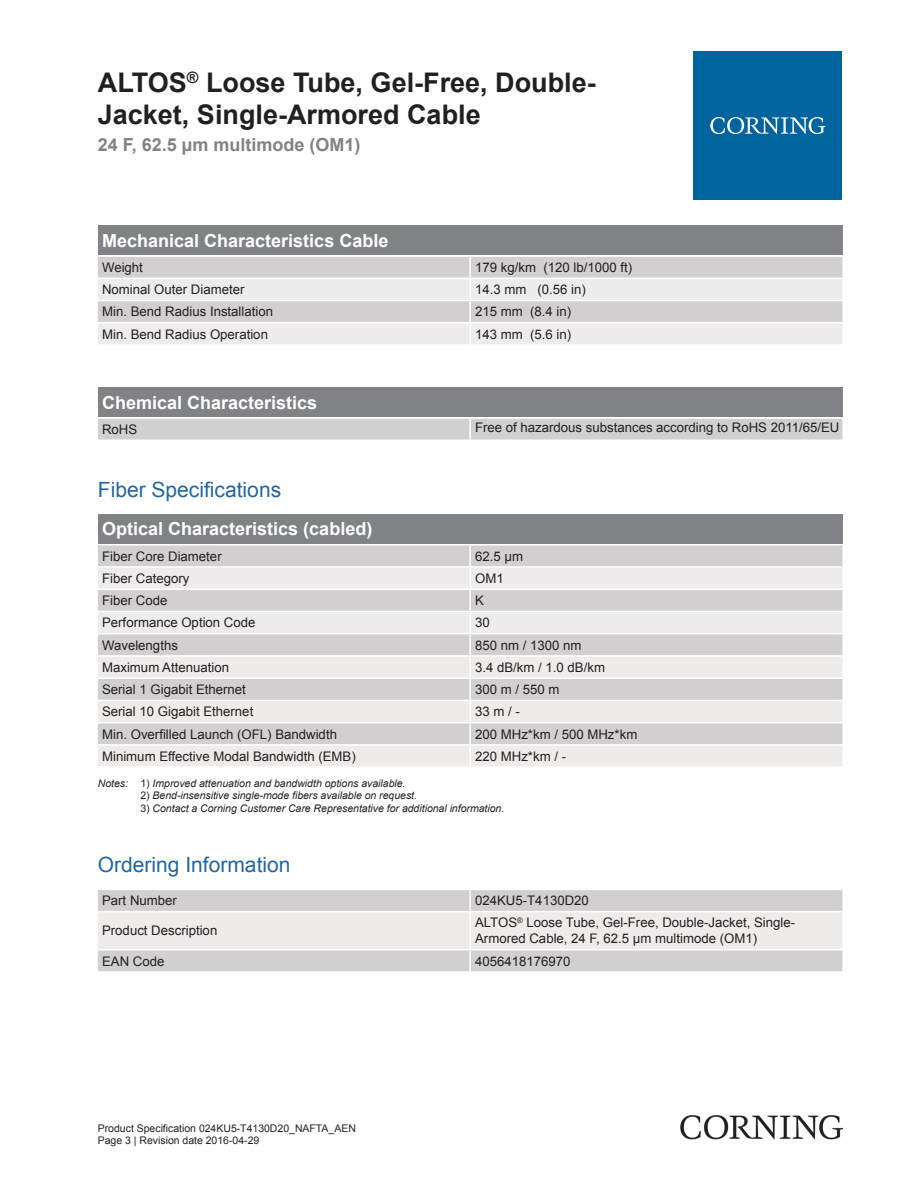
<style>
.page{position:relative;width:919px;height:1187px;background:#fff}
.page>*{position:absolute;margin:0;border:0;box-sizing:border-box;transform-origin:0 0}
.t1{font:700 27px/32.4px "Arial";color:#231f20}
.t2{font:21px "Arial";color:#2166a2}
.t3{font:700 18px "Arial";color:#fff}
.t4{font:700 18px "Arial";color:#808285}
.t5{font:13.2px/15.9px "Arial";color:#231f20}
.t6{font:italic 10.5px "Arial";color:#231f20}
.t7{font:10.5px/12.6px "Arial";color:#231f20}
.s1{font-style:normal}
</style>
<div class="page">
<div style="left:98px;top:225px;width:744px;height:30px;background:#808285"></div>
<div style="left:98px;top:257px;width:744px;height:20px;background:#d1cfcf"></div>
<svg style="left:98px;top:279px;width:744px;height:65px;background:#e4e2e2"></svg>
<hr style="left:469px;top:257px;width:2px;height:20px;background:#fff">
<hr style="left:469px;top:279px;width:2px;height:21px;background:#fff">
<hr style="left:469px;top:301px;width:2px;height:21px;background:#fff">
<hr style="left:469px;top:323px;width:2px;height:21px;background:#fff">
<hr style="left:98px;top:300px;width:372px;height:1px;background:#fff">
<hr style="left:470px;top:300px;width:372px;height:1px;background:#fff">
<hr style="left:98px;top:322px;width:372px;height:1px;background:#fff">
<hr style="left:470px;top:322px;width:372px;height:1px;background:#fff">
<div style="left:98px;top:387px;width:744px;height:30px;background:#808285"></div>
<div style="left:98px;top:419px;width:744px;height:20px;background:#d1cfcf"></div>
<hr style="left:469px;top:419px;width:2px;height:20px;background:#fff">
<div style="left:98px;top:514px;width:744px;height:30px;background:#808285"></div>
<div style="left:98px;top:545px;width:744px;height:21px;background:#d1cfcf"></div>
<svg style="left:98px;top:568px;width:744px;height:198px;background:#e1dfdf"></svg>
<hr style="left:469px;top:545px;width:2px;height:21px;background:#fff">
<hr style="left:469px;top:567px;width:2px;height:21px;background:#fff">
<hr style="left:469px;top:590px;width:2px;height:20px;background:#fff">
<hr style="left:469px;top:612px;width:2px;height:21px;background:#fff">
<hr style="left:469px;top:634px;width:2px;height:21px;background:#fff">
<hr style="left:469px;top:656px;width:2px;height:21px;background:#fff">
<hr style="left:469px;top:679px;width:2px;height:20px;background:#fff">
<hr style="left:469px;top:701px;width:2px;height:21px;background:#fff">
<hr style="left:469px;top:723px;width:2px;height:21px;background:#fff">
<hr style="left:469px;top:745px;width:2px;height:21px;background:#fff">
<hr style="left:98px;top:588px;width:372px;height:2px;background:#fff">
<hr style="left:470px;top:588px;width:372px;height:2px;background:#fff">
<hr style="left:98px;top:610px;width:372px;height:2px;background:#fff">
<hr style="left:470px;top:610px;width:372px;height:2px;background:#fff">
<hr style="left:98px;top:633px;width:372px;height:1px;background:#fff">
<hr style="left:470px;top:633px;width:372px;height:1px;background:#fff">
<hr style="left:98px;top:655px;width:372px;height:1px;background:#fff">
<hr style="left:470px;top:655px;width:372px;height:1px;background:#fff">
<hr style="left:98px;top:677px;width:372px;height:2px;background:#fff">
<hr style="left:470px;top:677px;width:372px;height:2px;background:#fff">
<hr style="left:98px;top:699px;width:372px;height:2px;background:#fff">
<hr style="left:470px;top:699px;width:372px;height:2px;background:#fff">
<hr style="left:98px;top:722px;width:372px;height:1px;background:#fff">
<hr style="left:470px;top:722px;width:372px;height:1px;background:#fff">
<hr style="left:98px;top:744px;width:372px;height:1px;background:#fff">
<hr style="left:470px;top:744px;width:372px;height:1px;background:#fff">
<div style="left:98px;top:890px;width:744px;height:81px;background:#d1cfcf"></div>
<div style="left:98px;top:912px;width:744px;height:36px;background:#edeceb"></div>
<hr style="left:469px;top:890px;width:2px;height:20px;background:#fff">
<hr style="left:469px;top:912px;width:2px;height:36px;background:#fff">
<hr style="left:469px;top:950px;width:2px;height:21px;background:#fff">
<hr style="left:98px;top:910px;width:372px;height:2px;background:#fff">
<hr style="left:470px;top:910px;width:372px;height:2px;background:#fff">
<hr style="left:98px;top:948px;width:372px;height:2px;background:#fff">
<hr style="left:470px;top:948px;width:372px;height:2px;background:#fff">
<div style="left:693px;top:51px;width:149px;height:149px;background:#00649e"></div>
<svg style="left:710px;top:117px;width:115px;height:17px"></svg>
<img style="left:680px;top:1115px;width:162px;height:24px">
<h1 class="t1" style="left:98px;top:67px;width:499px">ALTOS<sup>®</sup> Loose Tube, Gel-Free, Double-<br>Jacket, Single-Armored Cable</h1>
<h3 class="t4" style="left:98px;top:132px;width:264px">24 F, 62.5 µm multimode (OM1)</h3>
<h3 class="t3" style="left:102px;top:228px;width:288px">Mechanical Characteristics Cable</h3>
<p class="t5" style="left:102px;top:259px;width:42px">Weight</p>
<p class="t5" style="left:475px;top:259px;width:159px">179 kg/km (120 lb/1000 ft)</p>
<p class="t5" style="left:102px;top:282px;width:144px">Nominal Outer Diameter</p>
<p class="t5" style="left:475px;top:282px;width:112px">14.3 mm (0.56 in)</p>
<p class="t5" style="left:102px;top:304px;width:172px">Min. Bend Radius Installation</p>
<p class="t5" style="left:475px;top:304px;width:98px">215 mm (8.4 in)</p>
<p class="t5" style="left:102px;top:326px;width:167px">Min. Bend Radius Operation</p>
<p class="t5" style="left:475px;top:326px;width:98px">143 mm (5.6 in)</p>
<h3 class="t3" style="left:102px;top:390px;width:217px">Chemical Characteristics</h3>
<p class="t5" style="left:102px;top:421px;width:37px">RoHS</p>
<p class="t5" style="left:475px;top:420px;width:366px">Free of hazardous substances according to RoHS 2011/65/EU</p>
<h2 class="t2" style="left:98px;top:476px;width:185px">Fiber Specifications</h2>
<h3 class="t3" style="left:102px;top:517px;width:272px">Optical Characteristics (cabled)</h3>
<p class="t5" style="left:102px;top:548px;width:121px">Fiber Core Diameter</p>
<p class="t5" style="left:475px;top:548px;width:49px">62.5 µm</p>
<p class="t5" style="left:102px;top:570px;width:89px">Fiber Category</p>
<p class="t5" style="left:475px;top:570px;width:30px">OM1</p>
<p class="t5" style="left:102px;top:592px;width:67px">Fiber Code</p>
<p class="t5" style="left:475px;top:592px;width:10px">K</p>
<p class="t5" style="left:102px;top:614px;width:155px">Performance Option Code</p>
<p class="t5" style="left:475px;top:614px;width:16px">30</p>
<p class="t5" style="left:102px;top:637px;width:77px">Wavelengths</p>
<p class="t5" style="left:475px;top:637px;width:108px">850 nm / 1300 nm</p>
<p class="t5" style="left:102px;top:659px;width:128px">Maximum Attenuation</p>
<p class="t5" style="left:475px;top:659px;width:131px">3.4 dB/km / 1.0 dB/km</p>
<p class="t5" style="left:102px;top:681px;width:145px">Serial 1 Gigabit Ethernet</p>
<p class="t5" style="left:475px;top:681px;width:86px">300 m / 550 m</p>
<p class="t5" style="left:102px;top:703px;width:153px">Serial 10 Gigabit Ethernet</p>
<p class="t5" style="left:475px;top:703px;width:46px">33 m / -</p>
<p class="t5" style="left:102px;top:726px;width:236px">Min. Overfilled Launch (OFL) Bandwidth</p>
<p class="t5" style="left:475px;top:726px;width:164px">200 MHz*km / 500 MHz*km</p>
<p class="t5" style="left:102px;top:748px;width:255px">Minimum Effective Modal Bandwidth (EMB)</p>
<p class="t5" style="left:475px;top:748px;width:92px">220 MHz*km / -</p>
<p class="t6" style="left:98px;top:776px;width:309px">Notes: <span class="s1">1)</span> Improved attenuation and bandwidth options available.</p>
<p class="t6" style="left:140px;top:788px;width:278px"><span class="s1">2)</span> Bend-insensitive single-mode fibers available on request.</p>
<p class="t6" style="left:140px;top:801px;width:365px"><span class="s1">3)</span> Contact a Corning Customer Care Representative for additional information.</p>
<h2 class="t2" style="left:98px;top:850px;width:194px">Ordering Information</h2>
<p class="t5" style="left:102px;top:892px;width:76px">Part Number</p>
<p class="t5" style="left:475px;top:892px;width:115px">024KU5-T4130D20</p>
<p class="t5" style="left:102px;top:922px;width:117px">Product Description</p>
<p class="t5" style="left:475px;top:915px;width:321px">ALTOS<sup>®</sup> Loose Tube, Gel-Free, Double-Jacket, Single-<br>Armored Cable, 24 F, 62.5 µm multimode (OM1)</p>
<p class="t5" style="left:102px;top:953px;width:64px">EAN Code</p>
<p class="t5" style="left:475px;top:953px;width:97px">4056418176970</p>
<p class="t7" style="left:98px;top:1121px;width:259px">Product Specification 024KU5-T4130D20_NAFTA_AEN<br>Page 3 | Revision date 2016-04-29</p>
</div>
